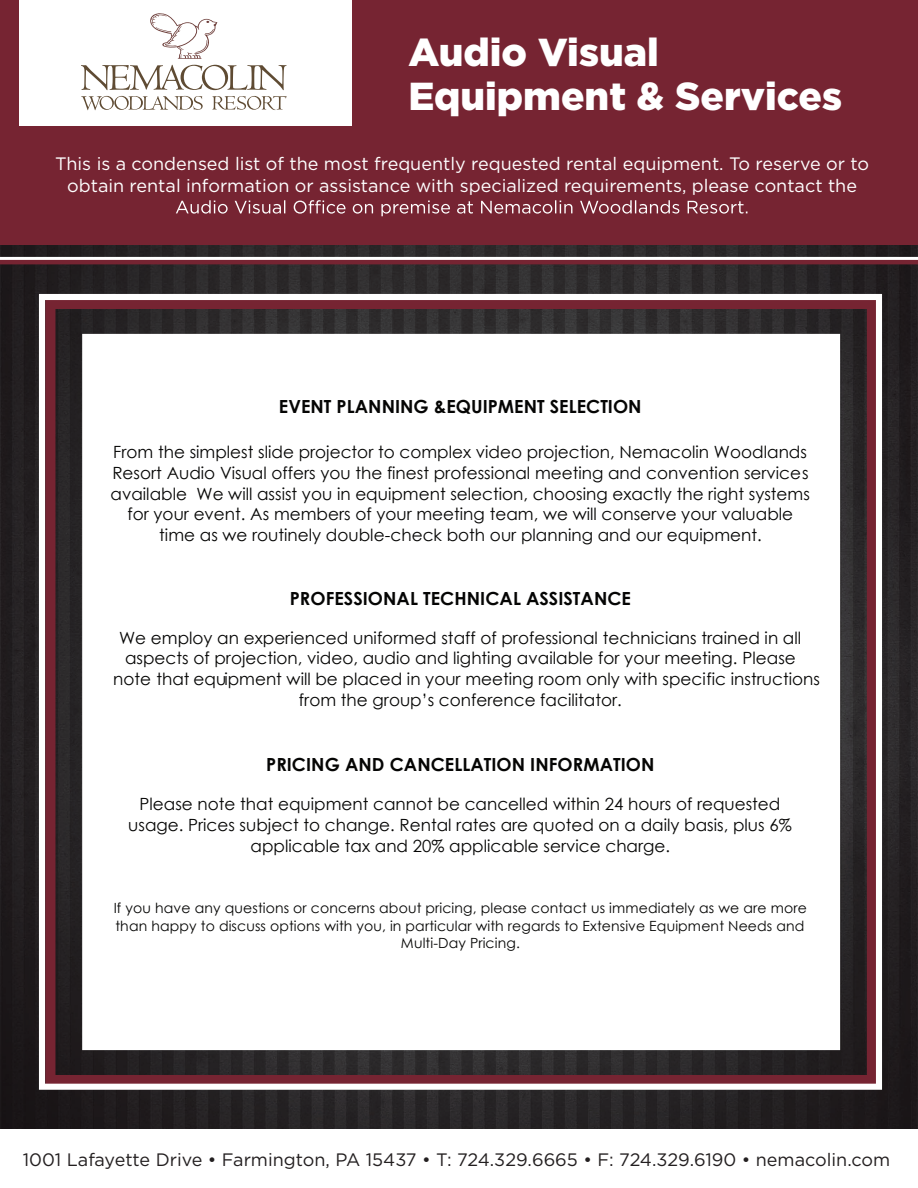
<style>
.page{position:relative;width:918px;height:1188px;background:#fff}
.page>*{position:absolute;margin:0;border:0;box-sizing:border-box;transform-origin:0 0}
.t1{font:900 39px/43.8px "Gotham";color:#fff}
.t2{font:700 18.15px "Century Gothic";letter-spacing:.005em;color:#050504}
.t3{font:18px/21.6px "Gotham";color:#fff;text-align:center}
.t4{font:18px "Gotham";color:#231f20}
.t5{font:16.8px/20.7px "Century Gothic";color:#050504}
.t6{font:13.95px/17.5px "Century Gothic";letter-spacing:.01em;color:#050504;text-align:center}
</style>
<div class="page">
<img style="left:0;top:244px;width:918px;height:885px">
<div style="left:0;top:0;width:918px;height:244px;background:#762432"></div>
<svg style="left:0;top:257px;width:918px;height:3px"></svg>
<hr style="left:0;top:260px;width:918px;height:4px;background:#762432">
<div style="left:19px;top:0;width:333px;height:125px;background:#fff"></div>
<div style="left:82px;top:334px;width:758px;height:716px;background:#fff"></div>
<div style="left:45px;top:299px;width:832px;height:786px;border:10px solid #762432"></div>
<div style="left:39px;top:294px;width:843px;height:796px;border:6px solid #fff"></div>
<svg style="left:81px;top:65px;width:206px;height:25px"></svg>
<svg style="left:81px;top:96px;width:122px;height:14px"></svg>
<svg style="left:212px;top:96px;width:75px;height:14px"></svg>
<svg style="left:150px;top:13px;width:67px;height:46px"></svg>
<svg style="left:176px;top:200px;width:571px;height:16px"></svg>
<h1 class="t1" style="left:408px;top:37px;width:420px">Audio ating Capacities</h1>
<h1 class="t1" style="left:408px;top:30px;width:435px;text-indent:130px">Visual<br>Equipment &amp; Services</h1>
<p class="t3" style="left:55px;top:153px;width:815px">This is a condensed list of the most frequently requested rental equipment. To reserve or to obtain rental information or assistance with specialized requirements, please contact the</p>
<p class="t2" style="left:279px;top:395px;width:364px">EVENT PLANNING &amp;EQUIPMENT SELECTION</p>
<p class="t5" style="left:113px;top:441px;width:695px">From the simplest slide projector to complex video projection, Nemacolin Woodlands</p>
<p class="t5" style="left:196px;top:483px;width:615px">We will assist you in equipment selection, choosing exactly the right systems</p>
<p class="t5" style="left:127px;top:503px;width:667px">for your event. As members of your meeting team, we will conserve your valuable</p>
<p class="t5" style="left:159px;top:524px;width:604px">time as we routinely double check both our planning and our equipment.</p>
<p class="t5" style="left:111px;top:462px;width:700px">Resort Audio Visual offers you the finest professional meeting and convention services available</p>
<p class="t5" style="left:385px;top:524px;width:7px">-</p>
<p class="t2" style="left:290px;top:587px;width:343px">PROFESSIONAL TECHNICAL ASSISTANCE</p>
<p class="t5" style="left:119px;top:627px;width:684px">We employ an experienced uniformed staff of professional technicians trained in all</p>
<p class="t5" style="left:125px;top:648px;width:672px">aspects of projection, video, audio and lighting available for your meeting. Please</p>
<p class="t5" style="left:113px;top:668px;width:708px">note that equipment will be placed in your meeting room only with specific instructions</p>
<p class="t5" style="left:299px;top:689px;width:324px">from the group’s conference facilitator.</p>
<p class="t2" style="left:266px;top:753px;width:390px">PRICING AND CANCELLATION INFORMATION</p>
<p class="t5" style="left:128px;top:793px;width:665px;text-align:center">Please note that equipment cannot be cancelled within 24 hours of requested usage. Prices subject to change. Rental rates are quoted on a daily basis, plus 6% applicable tax and 20% applicable service charge.</p>
<p class="t6" style="left:114px;top:899px;width:695px">If you have any questions or concerns about pricing, please contact us immediately as we are more than happy to discuss options with you, in particular with regards to Extensive Equipment Needs and<br>Multi-Day Pricing.</p>
<p class="t4" style="left:23px;top:1148px;width:869px">1001 Lafayette Drive • Farmington, PA 15437 • T: 724.329.6665 • F: 724.329.6190 • nemacolin.com</p>
</div>
